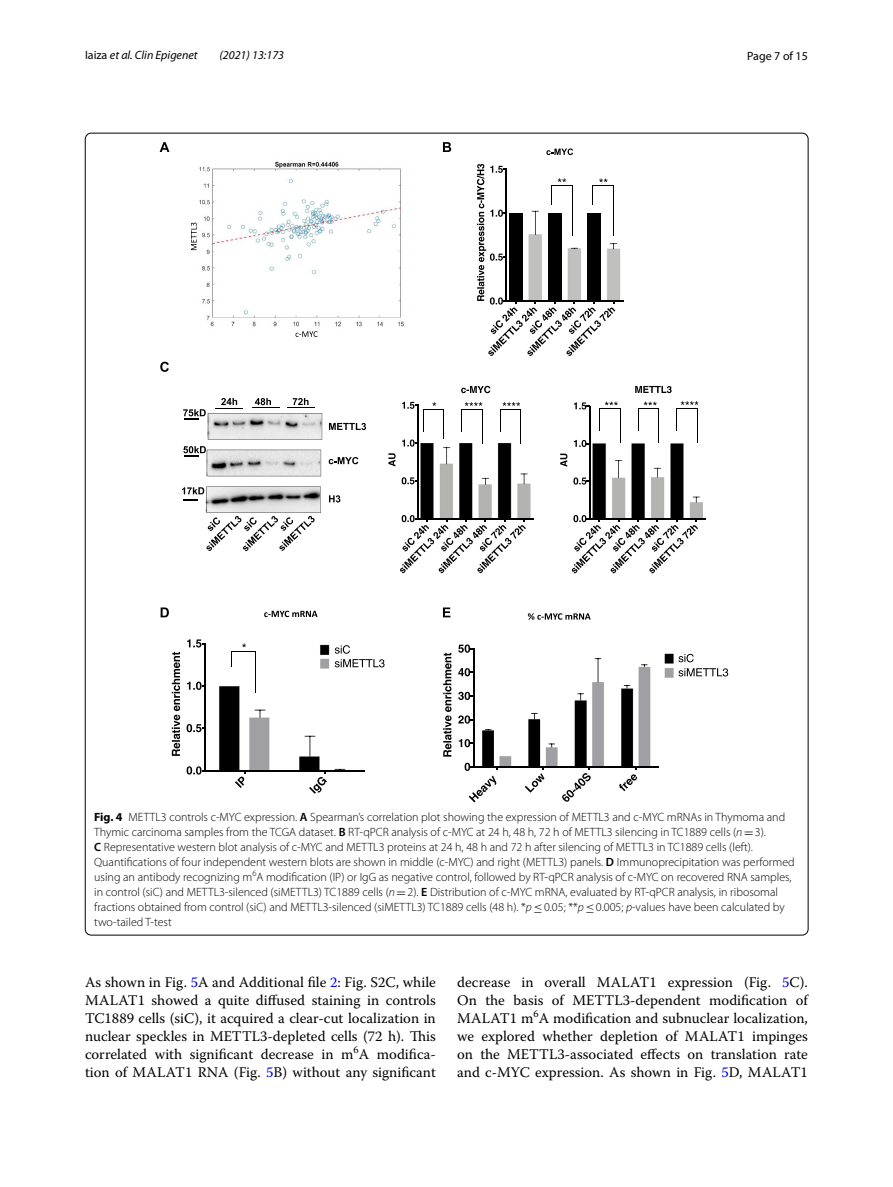
<style>
.page{position:relative;width:893px;height:1187px;background:#fff}
.page>*{position:absolute;margin:0;border:0;box-sizing:border-box;transform-origin:0 0}
.t1{font:14.7px/18px "Warnock Pro";color:#000;text-align:justify}
.t2{font:300 12px/15px "Myriad Pro";color:#000}
.t3{font:italic 12px "Myriad Pro";color:#000}
.t4{font:12px "Myriad Pro";color:#000}
.s1{font-style:normal}
.s2{font-weight:700}
.s3{font-weight:600}
.s4{font-style:italic}
.s5{font-family:"MTSY";font-weight:400}
.s6{color:#00f}
</style>
<div class="page">
<img style="left:171px;top:161px;width:558px;height:642px">
<svg style="left:482px;top:478px;width:7px;height:6px"></svg>
<svg style="left:520px;top:473px;width:8px;height:11px"></svg>
<hr style="left:418px;top:518px;width:116px;height:1px;background:#000">
<hr style="left:417px;top:405px;width:1px;height:113px;background:#000">
<svg style="left:400px;top:515px;width:126px;height:58px"></svg>
<svg style="left:402px;top:477px;width:15px;height:7px"></svg>
<svg style="left:388px;top:453px;width:8px;height:13px"></svg>
<svg style="left:461px;top:386px;width:29px;height:7px"></svg>
<hr style="left:506px;top:300px;width:117px;height:1px;background:#000">
<svg style="left:329px;top:423px;width:37px;height:7px"></svg>
<svg style="left:329px;top:457px;width:29px;height:7px"></svg>
<svg style="left:329px;top:495px;width:11px;height:7px"></svg>
<svg style="left:183px;top:446px;width:138px;height:30px"></svg>
<svg style="left:182px;top:486px;width:139px;height:65px"></svg>
<svg style="left:183px;top:398px;width:139px;height:41px"></svg>
<svg style="left:477px;top:164px;width:140px;height:192px"></svg>
<svg style="left:546px;top:148px;width:27px;height:7px"></svg>
<svg style="left:264px;top:610px;width:53px;height:7px"></svg>
<svg style="left:161px;top:607px;width:8px;height:10px"></svg>
<svg style="left:443px;top:607px;width:7px;height:10px"></svg>
<svg style="left:528px;top:613px;width:63px;height:6px"></svg>
<svg style="left:305px;top:735px;width:10px;height:21px"></svg>
<svg style="left:255px;top:709px;width:10px;height:8px"></svg>
<svg style="left:335px;top:768px;width:10px;height:2px"></svg>
<hr style="left:205px;top:770px;width:160px;height:1px;background:#000">
<svg style="left:235px;top:771px;width:11px;height:17px"></svg>
<svg style="left:309px;top:771px;width:18px;height:22px"></svg>
<hr style="left:205px;top:643px;width:1px;height:127px;background:#000">
<svg style="left:187px;top:766px;width:19px;height:8px"></svg>
<svg style="left:187px;top:724px;width:18px;height:8px"></svg>
<svg style="left:187px;top:681px;width:18px;height:8px"></svg>
<svg style="left:187px;top:639px;width:19px;height:8px"></svg>
<svg style="left:172px;top:652px;width:8px;height:103px"></svg>
<svg style="left:335px;top:645px;width:15px;height:8px"></svg>
<svg style="left:335px;top:659px;width:50px;height:8px"></svg>
<hr style="left:256px;top:651px;width:1px;height:41px;background:#000">
<svg style="left:232px;top:643px;width:24px;height:23px"></svg>
<svg style="left:443px;top:142px;width:8px;height:10px"></svg>
<svg style="left:160px;top:361px;width:9px;height:11px"></svg>
<svg style="left:160px;top:142px;width:9px;height:10px"></svg>
<svg style="left:531px;top:713px;width:7px;height:6px"></svg>
<svg style="left:577px;top:693px;width:7px;height:7px"></svg>
<svg style="left:624px;top:685px;width:6px;height:3px"></svg>
<svg style="left:548px;top:743px;width:7px;height:4px"></svg>
<svg style="left:595px;top:658px;width:6px;height:24px"></svg>
<svg style="left:641px;top:664px;width:7px;height:3px"></svg>
<hr style="left:474px;top:766px;width:185px;height:1px;background:#000">
<svg style="left:525px;top:767px;width:19px;height:25px"></svg>
<svg style="left:561px;top:767px;width:31px;height:35px"></svg>
<svg style="left:619px;top:767px;width:18px;height:24px"></svg>
<hr style="left:473px;top:648px;width:1px;height:119px;background:#000">
<svg style="left:465px;top:762px;width:32px;height:40px"></svg>
<svg style="left:459px;top:739px;width:14px;height:8px"></svg>
<svg style="left:458px;top:715px;width:15px;height:8px"></svg>
<svg style="left:458px;top:691px;width:15px;height:9px"></svg>
<svg style="left:458px;top:668px;width:15px;height:8px"></svg>
<svg style="left:458px;top:644px;width:16px;height:8px"></svg>
<svg style="left:443px;top:652px;width:8px;height:104px"></svg>
<svg style="left:678px;top:653px;width:16px;height:9px"></svg>
<svg style="left:678px;top:668px;width:50px;height:8px"></svg>
<svg style="left:402px;top:402px;width:48px;height:62px"></svg>
<hr style="left:482px;top:409px;width:1px;height:34px;background:#000">
<svg style="left:462px;top:402px;width:20px;height:30px"></svg>
<hr style="left:520px;top:409px;width:1px;height:34px;background:#000">
<svg style="left:500px;top:402px;width:21px;height:30px"></svg>
<svg style="left:615px;top:460px;width:7px;height:18px"></svg>
<svg style="left:654px;top:468px;width:7px;height:9px"></svg>
<svg style="left:693px;top:496px;width:7px;height:6px"></svg>
<hr style="left:590px;top:518px;width:116px;height:1px;background:#000">
<hr style="left:589px;top:406px;width:1px;height:112px;background:#000">
<svg style="left:571px;top:515px;width:127px;height:58px"></svg>
<svg style="left:573px;top:477px;width:16px;height:7px"></svg>
<svg style="left:574px;top:440px;width:15px;height:7px"></svg>
<svg style="left:574px;top:402px;width:16px;height:7px"></svg>
<svg style="left:560px;top:453px;width:7px;height:13px"></svg>
<svg style="left:635px;top:386px;width:37px;height:7px"></svg>
<hr style="left:620px;top:408px;width:1px;height:35px;background:#000">
<svg style="left:600px;top:401px;width:20px;height:30px"></svg>
<hr style="left:659px;top:408px;width:1px;height:35px;background:#000">
<svg style="left:638px;top:401px;width:21px;height:30px"></svg>
<hr style="left:697px;top:408px;width:1px;height:35px;background:#000">
<svg style="left:677px;top:401px;width:21px;height:30px"></svg>
<svg style="left:191px;top:222px;width:6px;height:28px"></svg>
<svg style="left:295px;top:331px;width:23px;height:6px"></svg>
<p class="t3" style="left:85px;top:48px;width:114px"><span class="s1">Iaiza</span> et al. Clin Epigenet</p>
<p class="t3" style="left:219px;top:48px;width:66px">(2021) 13:173</p>
<p class="t4" style="left:747px;top:48px;width:62px">Page 7 of 15</p>
<p class="t2" style="left:94px;top:809px;width:702px"><span class="s2">Fig. 4</span> METTL3 controls c-MYC expression. <span class="s3">A</span> Spearman’s correlation plot showing the expression of METTL3 and c-MYC mRNAs in Thymoma and Thymic carcinoma samples from the TCGA dataset. <span class="s3">B</span> RT-qPCR analysis of c-MYC at 24 h, 48 h, 72 h of METTL3 silencing in TC1889 cells (<span class="s4">n</span><span class="s5">=</span>3).<br><span class="s3">C</span> Representative western blot analysis of c-MYC and METTL3 proteins at 24 h, 48 h and 72 h after silencing of METTL3 in TC1889 cells (left).<br>Quantifications of four independent western blots are shown in middle (c-MYC) and right (METTL3) panels. <span class="s3">D</span> Immunoprecipitation was performed using an antibody recognizing m<sup>6</sup>A modification (IP) or IgG as negative control, followed by RT-qPCR analysis of c-MYC on recovered RNA samples, in control (siC) and METTL3-silenced (siMETTL3) TC1889 cells (<span class="s4">n</span><span class="s5">=</span>2). <span class="s3">E</span> Distribution of c-MYC mRNA, evaluated by RT-qPCR analysis, in ribosomal fractions obtained from control (siC) and METTL3-silenced (siMETTL3) TC1889 cells (48 h). *<span class="s4">p</span><span class="s5">≤</span>0.05; **<span class="s4">p</span><span class="s5">≤</span>0.005; <span class="s4">p</span>-values have been calculated by two-tailed T-test</p>
<p class="t1" style="left:85px;top:972px;width:352px">As shown in Fig. <span class="s6">5</span>A and Additional file <span class="s6">2</span>: Fig. S2C, while MALAT1 showed a quite diffused staining in controls TC1889 cells (siC), it acquired a clear-cut localization in nuclear speckles in METTL3-depleted cells (72 h). This correlated with significant decrease in m<sup>6</sup>A modifica&shy;tion of MALAT1 RNA (Fig. <span class="s6">5</span>B) without any significant</p>
<p class="t1" style="left:457px;top:972px;width:352px">decrease in overall MALAT1 expression (Fig. <span class="s6">5</span>C).<br>On the basis of METTL3-dependent modification of MALAT1 m<sup>6</sup>A modification and subnuclear localization, we explored whether depletion of MALAT1 impinges on the METTL3-associated effects on translation rate and c-MYC expression. As shown in Fig. <span class="s6">5</span>D, MALAT1</p>
</div>
